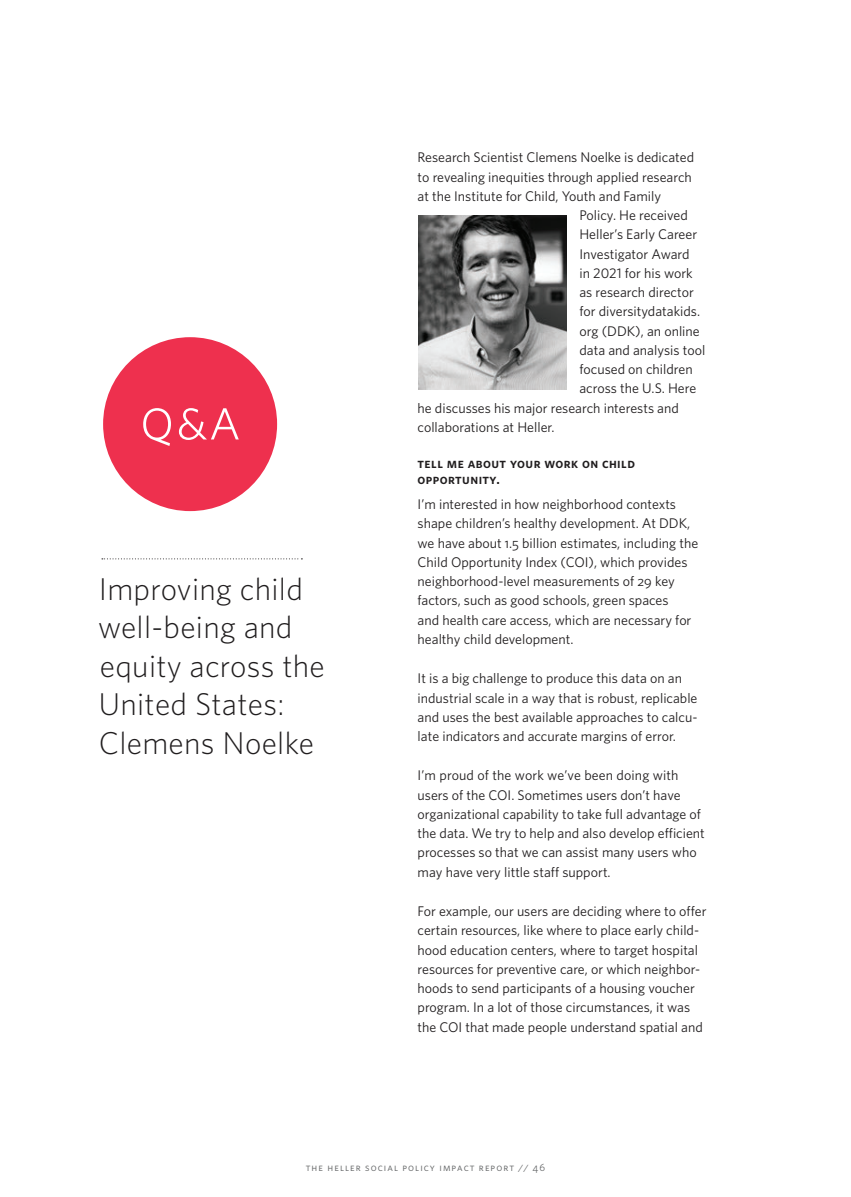
<style>
.page{position:relative;width:851px;height:1197px;background:#fff}
.page>*{position:absolute;margin:0;border:0;box-sizing:border-box;transform-origin:0 0}
.t1{font:300 61.07px "Whitney";color:#fff}
.t2{font:300 31.5px/38.5px "Whitney";letter-spacing:.01em;color:#201d1e}
.t3{font:14px/19.2px "Whitney";color:#201d1e}
.t4{font:600 14px/15.8px "Whitney";letter-spacing:.03em;color:#201d1e}
.t5{font:10.5px "Whitney";letter-spacing:.1em;color:#636566}
</style>
<div class="page">
<svg style="left:102px;top:558px;width:200px;height:1px"></svg>
<div style="left:103px;top:337px;width:174px;height:174px;background:#ee304e;border-radius:50%"></div>
<img style="left:418px;top:216px;width:149px;height:174px">
<h2 class="t1" style="left:140px;top:396px;width:102px">Q&amp;A</h2>
<h2 class="t2" style="left:98px;top:573px;width:228px">Improving child well-being and equity across the<br>United States:<br>Clemens Noelke</h2>
<p class="t3" style="left:417px;top:150px;width:278px">Research Scientist Clemens Noelke is dedicated</p>
<p class="t3" style="left:417px;top:169px;width:276px">to revealing inequities through applied research</p>
<p class="t3" style="left:417px;top:188px;width:245px">at the Institute for Child, Youth and Family</p>
<p class="t3" style="left:579px;top:207px;width:110px">Policy. He received</p>
<p class="t3" style="left:579px;top:227px;width:119px">Heller’s Early Career</p>
<p class="t3" style="left:579px;top:246px;width:112px">Investigator Award</p>
<p class="t3" style="left:579px;top:265px;width:115px">in 2021 for his work</p>
<p class="t3" style="left:579px;top:284px;width:116px">as research director</p>
<p class="t3" style="left:579px;top:304px;width:122px">for diversitydatakids.</p>
<p class="t3" style="left:579px;top:323px;width:122px">org (DDK), an online</p>
<p class="t3" style="left:579px;top:342px;width:127px">data and analysis tool</p>
<p class="t3" style="left:579px;top:361px;width:115px">focused on children</p>
<p class="t3" style="left:579px;top:381px;width:118px">across the U.S. Here</p>
<p class="t3" style="left:417px;top:400px;width:263px">he discusses his major research interests and</p>
<p class="t3" style="left:417px;top:419px;width:138px">collaborations at Heller.</p>
<h3 class="t4" style="left:417px;top:457px;width:219px">TELL ME ABOUT YOUR WORK ON CHILD<br>OPPORTUNITY.</h3>
<p class="t3" style="left:417px;top:496px;width:282px">I’m interested in how neighborhood contexts shape children’s healthy development. At DDK, we have about 1.5 billion estimates, including the Child Opportunity Index (COI), which provides neighborhood-level measurements of 29 key factors, such as good schools, green spaces<br>and health care access, which are necessary for healthy child development.</p>
<p class="t3" style="left:417px;top:670px;width:281px">It is a big challenge to produce this data on an industrial scale in a way that is robust, replicable and uses the best available approaches to calcu&shy;late indicators and accurate margins of error.</p>
<p class="t3" style="left:417px;top:768px;width:289px">I’m proud of the work we’ve been doing with users of the COI. Sometimes users don’t have organizational capability to take full advantage of the data. We try to help and also develop efficient processes so that we can assist many users who may have very little staff support.</p>
<p class="t3" style="left:417px;top:903px;width:290px">For example, our users are deciding where to offer certain resources, like where to place early child&shy;hood education centers, where to target hospital resources for preventive care, or which neighbor&shy;hoods to send participants of a housing voucher program. In a lot of those circumstances, it was the COI that made people understand spatial and</p>
<p class="t5" style="left:306px;top:1164px;width:241px">THE HELLER SOCIAL POLICY IMPACT REPORT // 46</p>
</div>
